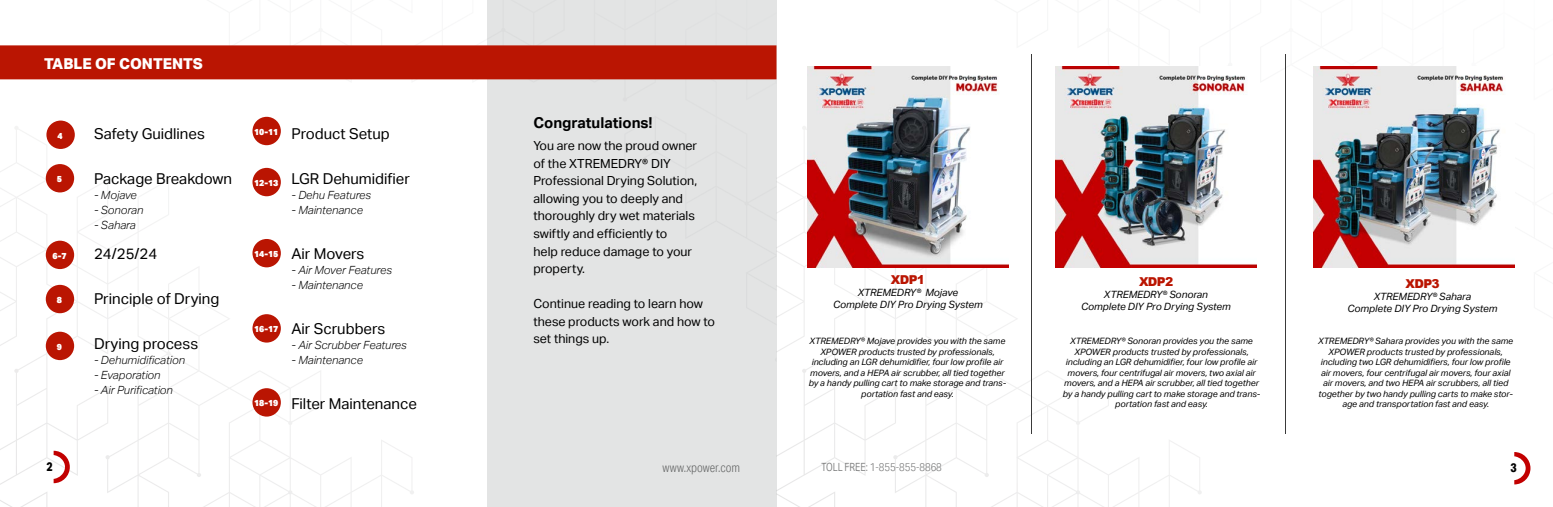
<style>
.page{position:relative;width:1553px;height:507px;background:#fff}
.page>*{position:absolute;margin:0;border:0;box-sizing:border-box;transform-origin:0 0}
.t1{font:15px "Aktiv Grotesk";color:#000}
.t2{font:700 15px "Aktiv Grotesk";color:#000}
.t3{font:800 15px "Aktiv Grotesk";color:#fff}
.t4{font:12.5px/17.5px "Aktiv Grotesk";color:#000}
.t5{font:300 12.5px "Aktiv Grotesk Cd";color:#707171}
.t6{font:800 12.5px "Aktiv Grotesk Cd";color:#000}
.t7{font:900 12.25px "Arial";letter-spacing:-.045em;color:#ba1502}
.t8{font:italic 300 11.25px "Aktiv Grotesk";color:#000}
.t9{font:300 11.25px "Aktiv Grotesk Cd";color:#707171}
.t10{font:italic 10px/12px "Aktiv Grotesk";color:#000;text-align:center}
.t11{font:italic 8.75px/10.5px "Aktiv Grotesk";color:#000;text-align:center}
.t12{font:900 8.75px "Aktiv Grotesk";color:#fff}
</style>
<div class="page">
<svg style="left:54px;top:450px;width:16px;height:32px"></svg>
<svg style="left:1514px;top:452px;width:16px;height:32px"></svg>
<div style="left:46px;top:120px;width:29px;height:29px;background:#ba1502;border-radius:50%"></div>
<div style="left:252px;top:168px;width:29px;height:28px;background:#ba1502;border-radius:50%"></div>
<div style="left:252px;top:117px;width:29px;height:28px;background:#ba1502;border-radius:50%"></div>
<div style="left:46px;top:164px;width:28px;height:28px;background:#ba1502;border-radius:50%"></div>
<div style="left:252px;top:239px;width:29px;height:28px;background:#ba1502;border-radius:50%"></div>
<div style="left:252px;top:314px;width:29px;height:28px;background:#ba1502;border-radius:50%"></div>
<div style="left:252px;top:388px;width:29px;height:28px;background:#ba1502;border-radius:50%"></div>
<div style="left:46px;top:284px;width:28px;height:29px;background:#ba1502;border-radius:50%"></div>
<div style="left:46px;top:331px;width:28px;height:29px;background:#ba1502;border-radius:50%"></div>
<div style="left:46px;top:240px;width:28px;height:29px;background:#ba1502;border-radius:50%"></div>
<div style="left:486px;top:0;width:290px;height:506px;background:#e3e4e4"></div>
<img style="left:807px;top:66px;width:201px;height:202px">
<img style="left:1055px;top:66px;width:201px;height:202px">
<img style="left:1313px;top:66px;width:201px;height:202px">
<div style="left:0;top:45px;width:776px;height:34px;background:#ba1502"></div>
<hr style="left:1031px;top:55px;width:1px;height:379px;background:#3a3a3a">
<hr style="left:1285px;top:55px;width:1px;height:379px;background:#3a3a3a">
<h1 class="t3" style="left:44px;top:55px;width:160px">TABLE OF CONTENTS</h1>
<p class="t12" style="left:58px;top:130px;width:7px">4</p>
<p class="t12" style="left:57px;top:173px;width:7px">5</p>
<p class="t12" style="left:52px;top:249px;width:16px">6-7</p>
<p class="t12" style="left:57px;top:294px;width:7px">8</p>
<p class="t12" style="left:57px;top:340px;width:7px">9</p>
<h1 class="t1" style="left:94px;top:125px;width:112px">Safety Guidlines</h1>
<h1 class="t1" style="left:94px;top:170px;width:140px">Package Breakdown</h1>
<p class="t8" style="left:94px;top:188px;width:44px">- Mojave</p>
<p class="t8" style="left:94px;top:203px;width:51px">- Sonoran</p>
<p class="t8" style="left:94px;top:218px;width:43px">- Sahara</p>
<h1 class="t1" style="left:94px;top:244px;width:65px">24/25/24</h1>
<h1 class="t1" style="left:94px;top:289px;width:127px">Principle of Drying</h1>
<h1 class="t1" style="left:94px;top:334px;width:106px">Drying process</h1>
<p class="t8" style="left:94px;top:353px;width:92px">- Dehumidification</p>
<p class="t8" style="left:94px;top:368px;width:68px">- Evaporation</p>
<p class="t8" style="left:94px;top:383px;width:80px">- Air Purification</p>
<p class="t12" style="left:254px;top:126px;width:26px">10-11</p>
<p class="t12" style="left:254px;top:177px;width:26px">12-13</p>
<p class="t12" style="left:254px;top:248px;width:26px">14-15</p>
<p class="t12" style="left:254px;top:323px;width:26px">16-17</p>
<p class="t12" style="left:254px;top:397px;width:26px">18-19</p>
<h1 class="t1" style="left:291px;top:125px;width:100px">Product Setup</h1>
<h1 class="t1" style="left:291px;top:170px;width:120px">LGR Dehumidifier</h1>
<p class="t8" style="left:291px;top:188px;width:81px">- Dehu Features</p>
<p class="t8" style="left:291px;top:203px;width:73px">- Maintenance</p>
<h1 class="t1" style="left:291px;top:244px;width:74px">Air Movers</h1>
<p class="t8" style="left:291px;top:263px;width:102px">- Air Mover Features</p>
<p class="t8" style="left:291px;top:278px;width:73px">- Maintenance</p>
<h1 class="t1" style="left:291px;top:319px;width:95px">Air Scrubbers</h1>
<p class="t8" style="left:291px;top:338px;width:117px">- Air Scrubber Features</p>
<p class="t8" style="left:291px;top:353px;width:73px">- Maintenance</p>
<h1 class="t1" style="left:291px;top:394px;width:127px">Filter Maintenance</h1>
<h1 class="t2" style="left:533px;top:114px;width:121px">Congratulations!</h1>
<h2 class="t4" style="left:533px;top:137px;width:165px">You are now the proud owner of the XTREMEDRY® DIY<br>Professional Drying Solution, allowing you to deeply and thoroughly dry wet materials swiftly and efficiently to<br>help reduce damage to your property.</h2>
<h2 class="t4" style="left:533px;top:295px;width:183px">Continue reading to learn how these products work and how to set things up.</h2>
<h3 class="t7" style="left:891px;top:271px;width:36px">XDP1</h3>
<p class="t10" style="left:833px;top:286px;width:151px">XTREMEDRY® Mojave<br>Complete DIY Pro Drying System</p>
<p class="t11" style="left:809px;top:335px;width:199px">XTREMEDRY® Mojave provides you with the same XPOWER products trusted by professionals, including an LGR dehumidifier, four low profile air movers, and a HEPA air scrubber, all tied together by a handy pulling cart to make storage and trans&shy;portation fast and easy.</p>
<p class="t11" style="left:1063px;top:335px;width:199px">XTREMEDRY® Sonoran provides you the same XPOWER products trusted by professionals, including an LGR dehumidifier, four low profile air movers, four centrifugal air movers, two axial air movers, and a HEPA air scrubber, all tied together by a handy pulling cart to make storage and trans&shy;portation fast and easy.</p>
<p class="t11" style="left:1318px;top:335px;width:197px">XTREMEDRY® Sahara provides you with the same XPOWER products trusted by professionals, including two LGR dehumidifiers, four low profile air movers, four centrifugal air movers, four axial air movers, and two HEPA air scrubbers, all tied together by two handy pulling carts to make stor&shy;age and transportation fast and easy.</p>
<h3 class="t7" style="left:1139px;top:272px;width:36px">XDP2</h3>
<p class="t10" style="left:1081px;top:288px;width:151px">XTREMEDRY® Sonoran<br>Complete DIY Pro Drying System</p>
<h3 class="t7" style="left:1405px;top:274px;width:36px">XDP3</h3>
<p class="t10" style="left:1347px;top:290px;width:151px">XTREMEDRY® Sahara<br>Complete DIY Pro Drying System</p>
<h2 class="t6" style="left:46px;top:458px;width:8px">2</h2>
<h2 class="t5" style="left:662px;top:460px;width:79px">www.xpower.com</h2>
<p class="t9" style="left:821px;top:460px;width:122px">TOLL FREE: 1-855-855-8868</p>
<h2 class="t6" style="left:1510px;top:459px;width:8px">3</h2>
</div>
